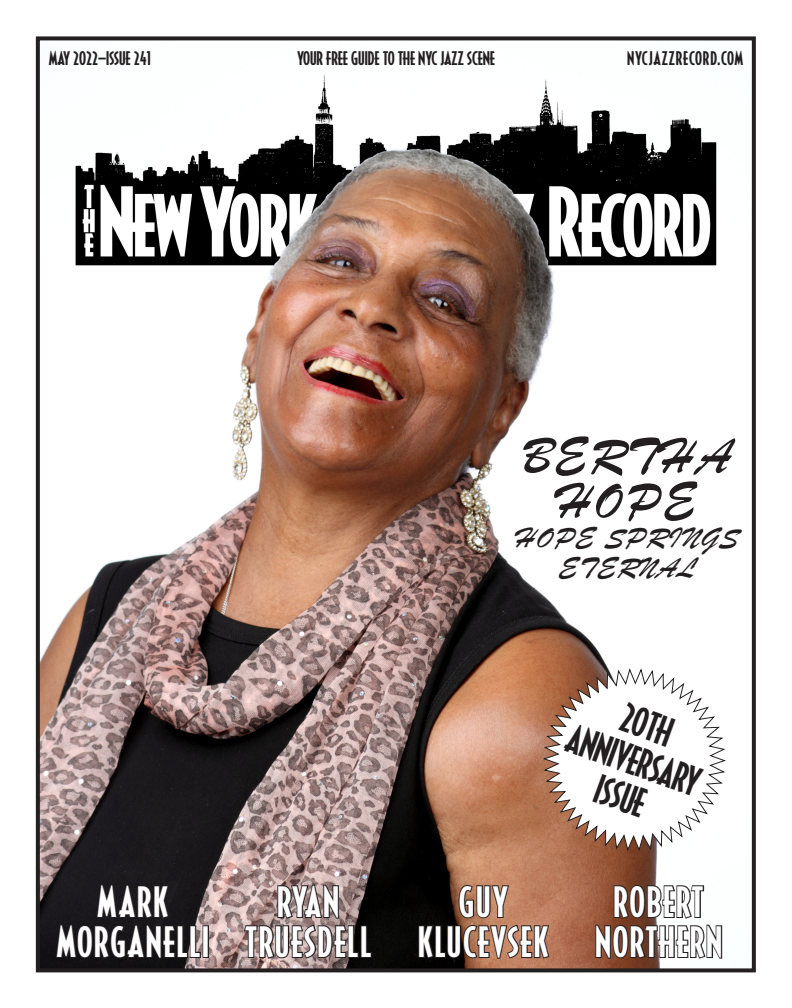
<style>
.page{position:relative;width:792px;height:1008px;background:#fff}
.page>*{position:absolute;margin:0;border:0;box-sizing:border-box;transform-origin:0 0}
.t1{font:53px "Brush Script";letter-spacing:.05em;color:#231f20}
.t2{font:40px/40px "Decotura ICG";letter-spacing:.04em;color:#fff;text-align:center}
.t3{font:38px "Decotura ICG";color:#231f20}
.t4{font:italic 30px/30px "Brush Script";letter-spacing:.05em;color:#231f20;text-align:center}
.t5{font:18px "Decotura ICG";color:#231f20}
.t6{font:18px "Decotura ICG";letter-spacing:.04em;color:#231f20}
</style>
<div class="page">
<img style="left:41px;top:74px;width:676px;height:893px">
<div style="left:36px;top:36px;width:720px;height:936px;border:4px solid #231f20"></div>
<svg style="left:55px;top:883px;width:147px;height:77px;background:#201d20"></svg>
<div style="left:203px;top:925px;width:6px;height:33px;border:2px solid #231f20"></div>
<svg style="left:243px;top:884px;width:130px;height:76px;background:#746463"></svg>
<svg style="left:417px;top:884px;width:134px;height:76px;background:#684838"></svg>
<svg style="left:594px;top:884px;width:129px;height:76px"></svg>
<svg style="left:541px;top:667px;width:185px;height:186px"></svg>
<p class="t5" style="left:49px;top:48px;width:104px">MAY 2022—ISSUE 241</p>
<p class="t5" style="left:297px;top:48px;width:199px">YOUR FREE GUIDE TO THE NYC JAZZ SCENE</p>
<p class="t6" style="left:627px;top:48px;width:118px">NYCJAZZRECORD.COM</p>
<p class="t1" style="left:522px;top:421px;width:210px">BERTHA</p>
<p class="t1" style="left:557px;top:466px;width:140px">HOPE</p>
<p class="t4" style="left:515px;top:523px;width:232px">HOPE SPRINGS<br>ETERNAL</p>
<p class="t3" style="left:630px;top:694px;width:54px;rotate:20deg">20TH</p>
<p class="t3" style="left:576px;top:715px;width:141px;rotate:20deg">ANNIVERSARY</p>
<p class="t3" style="left:604px;top:765px;width:53px;rotate:20deg">ISSUE</p>
<p class="t2" style="left:57px;top:881px;width:154px">MARK<br>MORGANELLI</p>
<p class="t2" style="left:245px;top:881px;width:128px">RYAN<br>TRUESDELL</p>
<p class="t2" style="left:418px;top:881px;width:132px">GUY<br>KLUCEVSEK</p>
<p class="t2" style="left:595px;top:881px;width:129px">ROBERT<br>NORTHERN</p>
</div>
